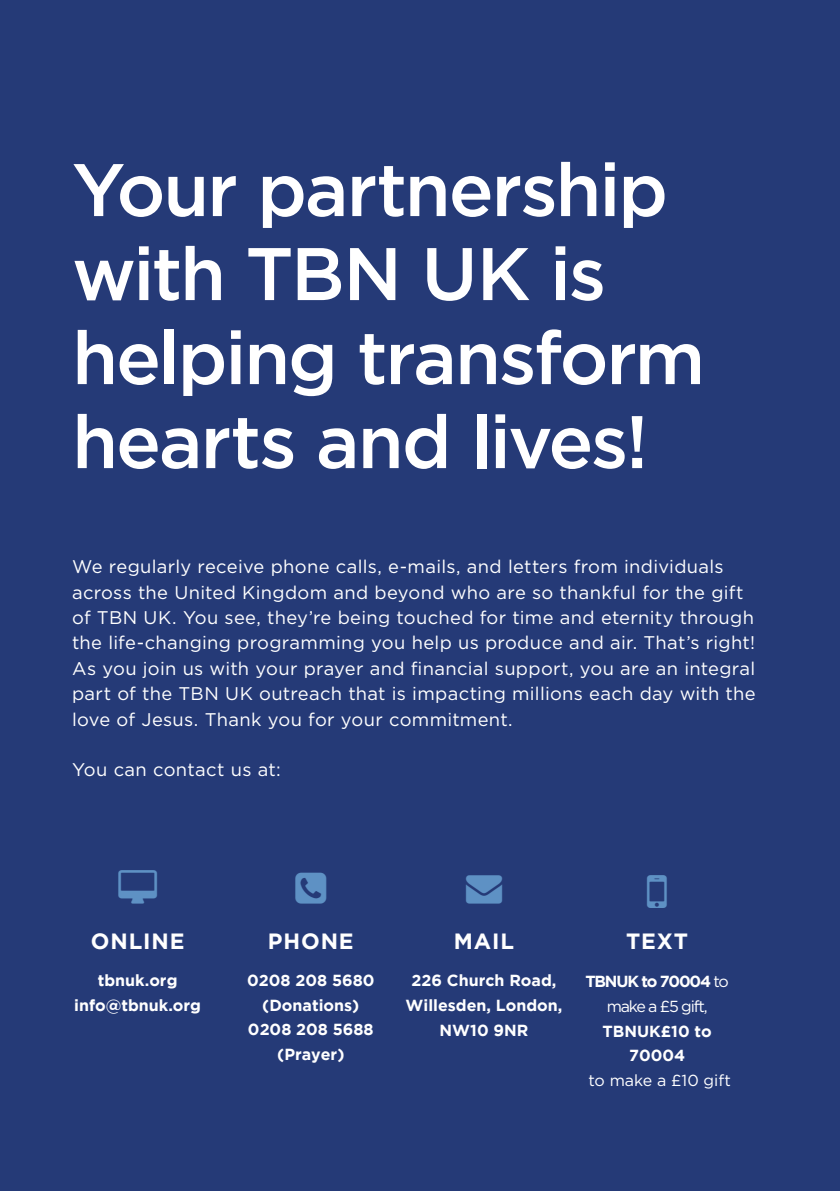
<style>
.page{position:relative;width:840px;height:1191px;background:#fff}
.page>*{position:absolute;margin:0;border:0;box-sizing:border-box;transform-origin:0 0}
.t1{font:500 74.2px/84px "Gotham";letter-spacing:-.03em;color:#fff}
.t2{font:700 22px "Gotham";letter-spacing:.04em;color:#fff}
.t3{font:18.4px/25.4px "Gotham";letter-spacing:.015em;color:#fff}
.t4{font:700 16px/24.6px "Gotham";color:#fff;text-align:center}
.t5{font:16px/24.6px "Gotham";letter-spacing:-.075em;color:#fff;text-align:center}
.t6{font:16px "Gotham";color:#fff}
.s1{font-weight:700}
</style>
<div class="page">
<div style="left:0;top:0;width:839px;height:1191px;background:#253a77"></div>
<h1 class="t1" style="left:72px;top:146px;width:634px">Your partnership with TBN UK is helping transform hearts and lives!</h1>
<p class="t3" style="left:72px;top:553px;width:684px">We regularly receive phone calls, e-mails, and letters from individuals across the United Kingdom and beyond who are so thankful for the gift of TBN UK. You see, they’re being touched for time and eternity through the life-changing programming you help us produce and air. That’s right!<br>As you join us with your prayer and financial support, you are an integral part of the TBN UK outreach that is impacting millions each day with the love of Jesus. Thank you for your commitment.</p>
<p class="t3" style="left:72px;top:756px;width:210px">You can contact us at:</p>
<p class="t2" style="left:91px;top:928px;width:95px">ONLINE</p>
<p class="t2" style="left:268px;top:928px;width:87px">PHONE</p>
<p class="t2" style="left:453px;top:928px;width:62px">MAIL</p>
<p class="t2" style="left:625px;top:928px;width:63px">TEXT</p>
<p class="t4" style="left:74px;top:968px;width:128px">tbnuk.org info@tbnuk.org</p>
<p class="t4" style="left:247px;top:968px;width:129px">0208 208 5680 (Donations)<br>0208 208 5688 (Prayer)</p>
<p class="t4" style="left:405px;top:968px;width:158px">226 Church Road,<br>Willesden, London,<br>NW10 9NR</p>
<p class="t5" style="left:585px;top:969px;width:145px"><span class="s1">TBNUK to 70004</span> to make a £5 gift,</p>
<p class="t4" style="left:602px;top:1018px;width:111px">TBNUK£10 to<br>70004</p>
<p class="t6" style="left:588px;top:1070px;width:144px">to make a £10 gift</p>
</div>
